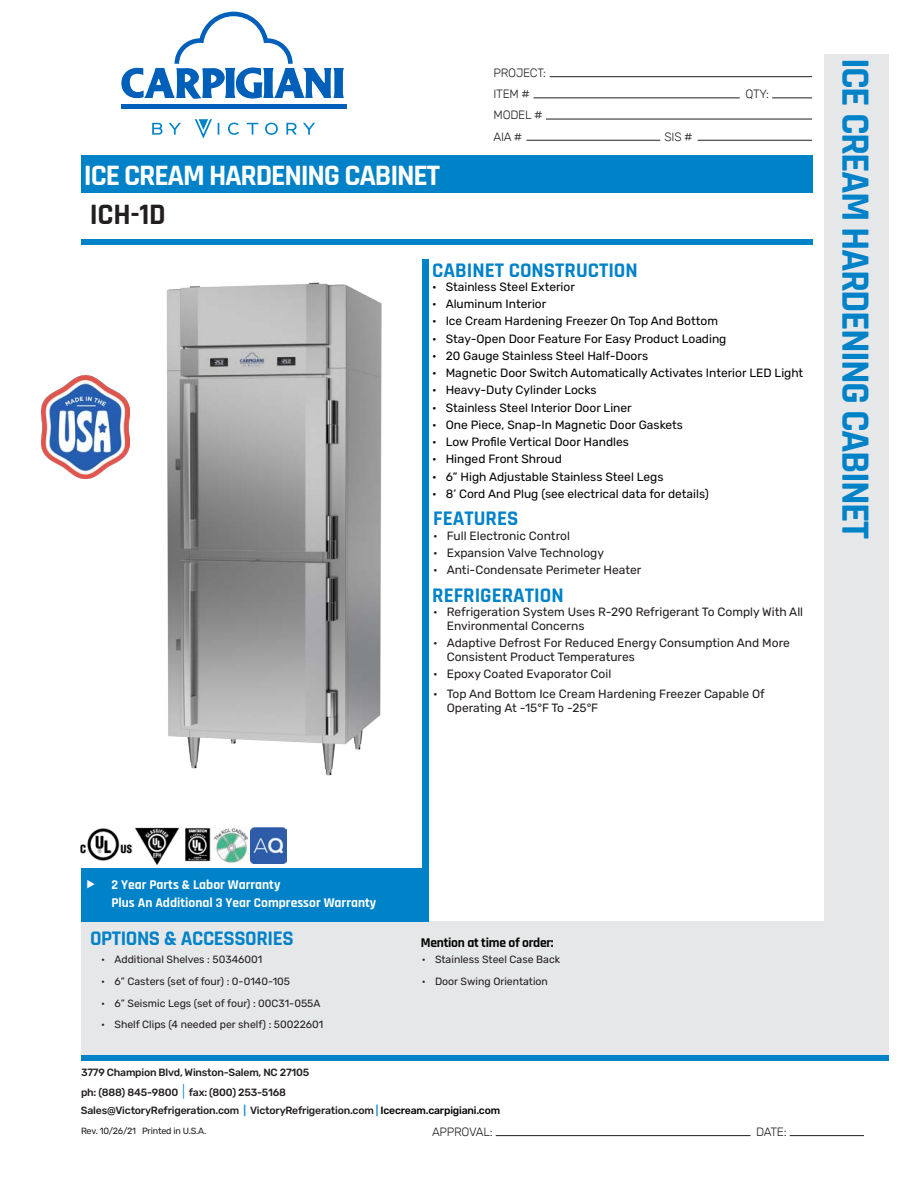
<style>
.page{position:relative;width:918px;height:1188px;background:#fff}
.page>*{position:absolute;margin:0;border:0;box-sizing:border-box;transform-origin:0 0}
.Heading{font:700 40.5px "Rajdhani";letter-spacing:-.04em;color:#0082c8}
.Heading-2{font:700 30px "Rajdhani";letter-spacing:-.04em;color:#fff}
.Heading-3{font:700 30px "Rajdhani";color:#231f20}
.Paragraph_Style_1{font:700 21px "Rajdhani";color:#0082c8}
.Heading-4{font:700 21px "Rajdhani";letter-spacing:-.02em;color:#0082c8}
.t1{font:700 13.5px/18px "Rajdhani";color:#fff}
.Heading-5{font:700 13.5px "Rajdhani";letter-spacing:-.02em;color:#040503}
.t2{font:12px "Rubik";color:#040503}
.t3{font:12px/13.5px "Rubik";color:#231f20}
.Bullets{font:300 12px "Rubik";letter-spacing:-.02em;color:#231f20}
.t4{font:10.5px "Rubik";color:#231f20}
.Bullets-2{font:500 10.5px "Rubik";letter-spacing:-.02em;color:#231f20}
.Bullets-3{font:9px "Rubik";letter-spacing:-.02em;color:#231f20}
.s1{font-weight:300;font-size:13.5px;color:#0082c8}
.s2{color:#0082c8}
.s3{color:#040503}
</style>
<div class="page">
<div style="left:81px;top:239px;width:731px;height:6px;background:#0082c8"></div>
<div style="left:81px;top:155px;width:731px;height:37px;background:#0082c8"></div>
<div style="left:824px;top:54px;width:65px;height:990px;background:#e6e7e9"></div>
<hr style="left:550px;top:76px;width:262px;height:1px;background:#231f20">
<hr style="left:534px;top:97px;width:206px;height:1px;background:#231f20">
<hr style="left:772px;top:97px;width:40px;height:1px;background:#231f20">
<hr style="left:546px;top:119px;width:266px;height:1px;background:#231f20">
<hr style="left:526px;top:140px;width:134px;height:1px;background:#231f20">
<hr style="left:698px;top:140px;width:114px;height:1px;background:#231f20">
<hr style="left:496px;top:1135px;width:255px;height:1px;background:#231f20">
<hr style="left:790px;top:1135px;width:74px;height:1px;background:#231f20">
<svg style="left:195px;top:119px;width:17px;height:19px"></svg>
<svg style="left:152px;top:123px;width:11px;height:12px"></svg>
<svg style="left:169px;top:123px;width:12px;height:12px"></svg>
<svg style="left:218px;top:123px;width:1px;height:12px"></svg>
<svg style="left:247px;top:123px;width:11px;height:12px"></svg>
<svg style="left:265px;top:123px;width:13px;height:12px"></svg>
<svg style="left:286px;top:123px;width:11px;height:12px"></svg>
<svg style="left:303px;top:123px;width:12px;height:12px"></svg>
<svg style="left:228px;top:123px;width:11px;height:12px"></svg>
<svg style="left:121px;top:12px;width:223px;height:87px"></svg>
<hr style="left:121px;top:104px;width:225px;height:4px;background:#005fb9">
<div style="left:422px;top:260px;width:7px;height:661px;background:#0082c8"></div>
<div style="left:81px;top:1054px;width:808px;height:7px;background:#0082c8"></div>
<img style="left:167px;top:282px;width:214px;height:494px">
<div style="left:81px;top:921px;width:808px;height:133px;background:#e6e7e9"></div>
<img style="left:213px;top:827px;width:36px;height:36px">
<img style="left:251px;top:827px;width:36px;height:36px">
<img style="left:80px;top:827px;width:131px;height:38px">
<img style="left:41px;top:375px;width:89px;height:104px">
<div style="left:81px;top:868px;width:348px;height:53px;background:#0082c8"></div>
<p class="Heading-2" style="left:84px;top:157px;width:358px">ICE CREAM HARDENING CABINET</p>
<p class="Heading-3" style="left:90px;top:197px;width:77px">ICH-1D</p>
<p class="Bullets" style="left:494px;top:66px;width:54px">PROJECT:</p>
<p class="Bullets" style="left:494px;top:87px;width:38px">ITEM #</p>
<p class="Bullets" style="left:746px;top:87px;width:25px">QTY:</p>
<p class="Bullets" style="left:494px;top:109px;width:50px">MODEL #</p>
<p class="Bullets" style="left:494px;top:130px;width:30px">AIA #</p>
<p class="Bullets" style="left:665px;top:130px;width:30px">SIS #</p>
<p class="Paragraph_Style_1" style="left:432px;top:257px;width:207px">CABINET CONSTRUCTION</p>
<p class="t2" style="left:432px;top:280px;width:144px">• Stainless Steel Exterior</p>
<p class="t2" style="left:432px;top:297px;width:116px">• Aluminum Interior</p>
<p class="t2" style="left:432px;top:315px;width:287px">• Ice Cream Hardening Freezer On Top And Bottom</p>
<p class="t2" style="left:432px;top:332px;width:296px">• Stay-Open Door Feature For Easy Product Loading</p>
<p class="t2" style="left:432px;top:349px;width:217px">• 20 Gauge Stainless Steel Half-Doors</p>
<p class="t2" style="left:432px;top:366px;width:373px">• Magnetic Door Switch Automatically Activates Interior LED Light</p>
<p class="t2" style="left:432px;top:384px;width:166px">• Heavy-Duty Cylinder Locks</p>
<p class="t2" style="left:432px;top:401px;width:201px">• Stainless Steel Interior Door Liner</p>
<p class="t2" style="left:432px;top:418px;width:252px">• One Piece, Snap-In Magnetic Door Gaskets</p>
<p class="t2" style="left:432px;top:435px;width:198px">• Low Profile Vertical Door Handles</p>
<p class="t2" style="left:432px;top:453px;width:131px">• Hinged Front Shroud</p>
<p class="t2" style="left:432px;top:470px;width:233px">• 6” High Adjustable Stainless Steel Legs</p>
<p class="t2" style="left:432px;top:487px;width:278px">• 8’ Cord And Plug (see electrical data for details)</p>
<p class="Paragraph_Style_1" style="left:433px;top:505px;width:87px">FEATURES</p>
<p class="t3" style="left:433px;top:529px;width:138px">• Full Electronic Control</p>
<p class="t3" style="left:433px;top:546px;width:172px">• Expansion Valve Technology</p>
<p class="t3" style="left:433px;top:564px;width:210px">• Anti-Condensate Perimeter Heater</p>
<p class="Paragraph_Style_1" style="left:432px;top:583px;width:133px">REFRIGERATION</p>
<p class="t3" style="left:447px;top:606px;width:358px;text-indent:-14px">• Refrigeration System Uses R-290 Refrigerant To Comply With All<br>Environmental Concerns</p>
<p class="t3" style="left:447px;top:637px;width:345px;text-indent:-14px">• Adaptive Defrost For Reduced Energy Consumption And More<br>Consistent Product Temperatures</p>
<p class="t3" style="left:433px;top:667px;width:180px">• Epoxy Coated Evaporator Coil</p>
<p class="t3" style="left:447px;top:688px;width:320px;text-indent:-14px">• Top And Bottom Ice Cream Hardening Freezer Capable Of<br>Operating At -15°F To -25°F</p>
<p class="Heading" style="left:880px;top:58px;width:482px;rotate:90deg">ICE CREAM HARDENING CABINET</p>
<p class="t1" style="left:111px;top:876px;width:266px">2 Year Parts &amp; Labor Warranty<br>Plus An Additional 3 Year Compressor Warranty</p>
<p class="Heading-4" style="left:90px;top:926px;width:205px">OPTIONS &amp; ACCESSORIES</p>
<p class="Heading-5" style="left:421px;top:934px;width:134px">Mention at time of order:</p>
<p class="t4" style="left:101px;top:953px;width:163px">• Additional Shelves : 50346001</p>
<p class="t4" style="left:422px;top:953px;width:140px">• Stainless Steel Case Back</p>
<p class="t4" style="left:101px;top:975px;width:190px">• 6” Casters (set of four) : 0-0140-105</p>
<p class="t4" style="left:422px;top:975px;width:128px">• Door Swing Orientation</p>
<p class="t4" style="left:101px;top:997px;width:221px">• 6” Seismic Legs (set of four) : 00C31-055A</p>
<p class="t4" style="left:101px;top:1019px;width:224px">• Shelf Clips (4 needed per shelf) : 50022601</p>
<p class="Bullets-2" style="left:81px;top:1067px;width:230px">3779 Champion Blvd, Winston-Salem, NC 27105</p>
<p class="Bullets-2" style="left:81px;top:1086px;width:207px">ph: (888) 845-9800 <span class="s1">|</span> fax: (800) 253-5168</p>
<p class="Bullets-2" style="left:81px;top:1104px;width:421px">Sales@VictoryRefrigeration.com <span class="s2">|</span> VictoryRefrigeration.com <span class="s2">|</span> <span class="s3">Icecream.carpigiani.com</span></p>
<p class="Bullets-3" style="left:81px;top:1126px;width:127px">Rev. 10/26/21 Printed in U.S.A.</p>
<p class="Bullets" style="left:432px;top:1125px;width:62px">APPROVAL:</p>
<p class="Bullets" style="left:756px;top:1125px;width:32px">DATE:</p>
</div>
